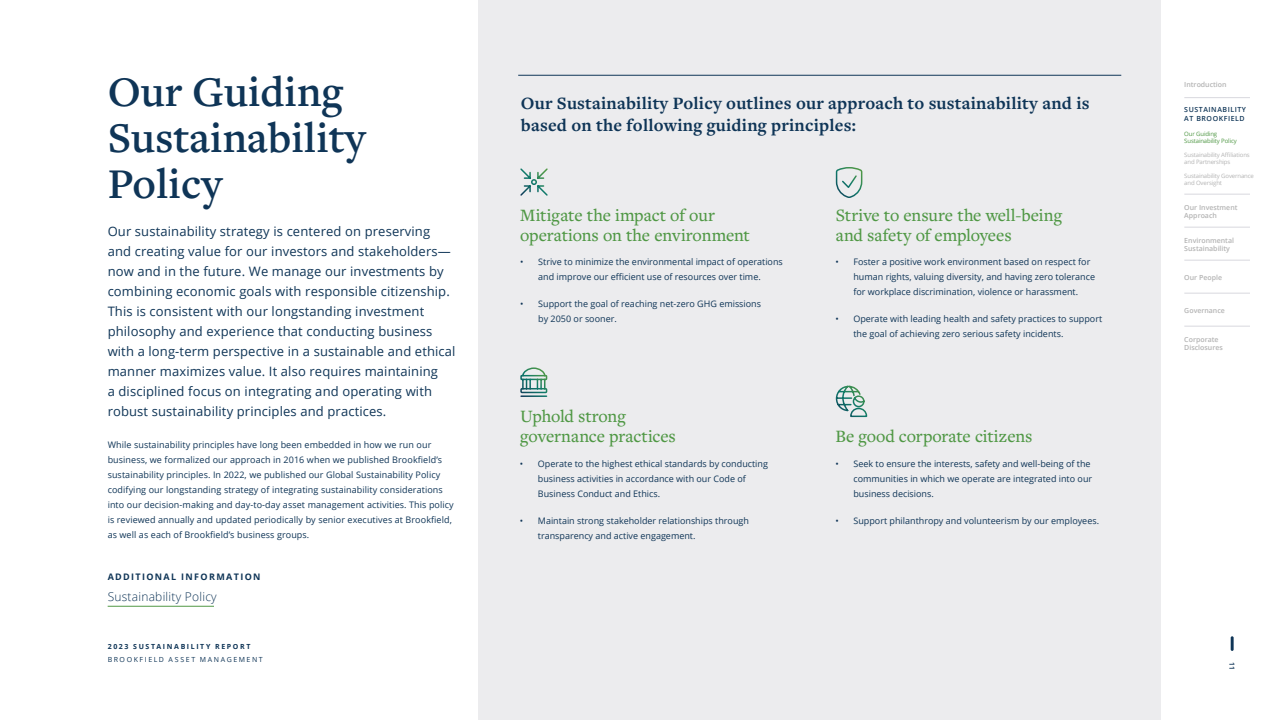
<style>
.page{position:relative;width:1280px;height:720px;background:#fff}
.page>*{position:absolute;margin:0;border:0;box-sizing:border-box;transform-origin:0 0}
.t1{font:600 44px/46px "Freight Text Pro";color:#0f3557}
.t2{font:500 18px/20px "Freight Text Pro";letter-spacing:-.005em;color:#509845}
.t3{font:700 18px/22px "Freight Text Pro";letter-spacing:.01em;color:#0f3557}
.t4{font:13px/20px "Open Sans";letter-spacing:.01em;color:#0f3557}
.t5{font:300 12px "Open Sans";letter-spacing:.02em;color:#0f3557}
.t6{font:9px/15px "Open Sans";color:#0f3557}
.t7{font:700 9px "Open Sans";letter-spacing:.15em;color:#0f3557}
.t8{font:600 7px/8.4px "Open Sans";color:#b3b3b3}
.t9{font:600 7px/8.4px "Open Sans";letter-spacing:.08em;color:#0f3557}
.t10{font:7px "Open Sans";letter-spacing:.225em;color:#0f3557}
.t11{font:700 7px "Open Sans";letter-spacing:.23em;color:#0f3557}
.t12{font:6px/7px "Open Sans";letter-spacing:-.02em;color:#b3b3b3}
.t13{font:6px/7px "Open Sans";letter-spacing:-.02em;color:#509845}
</style>
<div class="page">
<hr style="left:1231px;top:636px;width:3px;height:15px;background:#0f3557">
<div style="left:478px;top:0;width:683px;height:720px;background:#ececee"></div>
<hr style="left:518px;top:75px;width:603px;height:1px;background:#0f3557">
<svg style="left:520px;top:168px;width:28px;height:28px"></svg>
<svg style="left:835px;top:167px;width:28px;height:31px"></svg>
<svg style="left:520px;top:367px;width:28px;height:30px"></svg>
<svg style="left:835px;top:385px;width:33px;height:33px"></svg>
<hr style="left:108px;top:606px;width:106px;height:1px;background:#509845">
<hr style="left:1184px;top:194px;width:66px;height:1px;background:#d8d8de">
<hr style="left:1184px;top:227px;width:66px;height:1px;background:#d8d8de">
<hr style="left:1184px;top:260px;width:66px;height:1px;background:#d8d8de">
<hr style="left:1184px;top:293px;width:66px;height:1px;background:#d8d8de">
<hr style="left:1184px;top:326px;width:66px;height:1px;background:#d8d8de">
<hr style="left:1184px;top:97px;width:66px;height:1px;background:#d8d8de">
<h1 class="t1" style="left:108px;top:67px;width:259px">Our Guiding<br>Sustainability<br>Policy</h1>
<p class="t4" style="left:108px;top:221px;width:349px">Our sustainability strategy is centered on preserving and creating value for our investors and stakeholders— now and in the future. We manage our investments by combining economic goals with responsible citizenship.<br>This is consistent with our longstanding investment philosophy and experience that conducting business with a long-term perspective in a sustainable and ethical manner maximizes value. It also requires maintaining<br>a disciplined focus on integrating and operating with robust sustainability principles and practices.</p>
<p class="t6" style="left:108px;top:437px;width:348px">While sustainability principles have long been embedded in how we run our business, we formalized our approach in 2016 when we published Brookfield’s sustainability principles. In 2022, we published our Global Sustainability Policy codifying our longstanding strategy of integrating sustainability considerations into our decision-making and day-to-day asset management activities. This policy is reviewed annually and updated periodically by senior executives at Brookfield, as well as each of Brookfield’s business groups.</p>
<p class="t7" style="left:108px;top:570px;width:154px">ADDITIONAL INFORMATION</p>
<h3 class="t5" style="left:108px;top:589px;width:111px">Sustainability Policy</h3>
<p class="t11" style="left:108px;top:642px;width:144px">2023 SUSTAINABILITY REPORT</p>
<p class="t10" style="left:108px;top:655px;width:157px">BROOKFIELD ASSET MANAGEMENT</p>
<h2 class="t3" style="left:521px;top:92px;width:570px">Our Sustainability Policy outlines our approach to sustainability and is based on the following guiding principles:</h2>
<h2 class="t2" style="left:520px;top:204px;width:231px">Mitigate the impact of our operations on the environment</h2>
<p class="t6" style="left:520px;top:254px;width:264px;text-align:center">• Strive to minimize the environmental impact of operations and improve our efficient use of resources over time.</p>
<p class="t6" style="left:538px;top:296px;width:224px;text-indent:-18px">• Support the goal of reaching net-zero GHG emissions by 2050 or sooner.</p>
<h2 class="t2" style="left:520px;top:405px;width:157px">Uphold strong governance practices</h2>
<p class="t6" style="left:538px;top:456px;width:232px;text-indent:-18px">• Operate to the highest ethical standards by conducting business activities in accordance with our Code of<br>Business Conduct and Ethics.</p>
<p class="t6" style="left:538px;top:513px;width:213px;text-indent:-18px">• Maintain strong stakeholder relationships through transparency and active engagement.</p>
<h2 class="t2" style="left:836px;top:204px;width:228px">Strive to ensure the well-being and safety of employees</h2>
<p class="t6" style="left:853px;top:254px;width:243px;text-indent:-18px">• Foster a positive work environment based on respect for human rights, valuing diversity, and having zero tolerance for workplace discrimination, violence or harassment.</p>
<p class="t6" style="left:853px;top:311px;width:250px;text-indent:-18px">• Operate with leading health and safety practices to support the goal of achieving zero serious safety incidents.</p>
<h2 class="t2" style="left:835px;top:425px;width:199px">Be good corporate citizens</h2>
<p class="t6" style="left:853px;top:456px;width:240px;text-indent:-18px">• Seek to ensure the interests, safety and well-being of the communities in which we operate are integrated into our business decisions.</p>
<p class="t6" style="left:835px;top:513px;width:265px">• Support philanthropy and volunteerism by our employees.</p>
<p class="t8" style="left:1184px;top:80px;width:44px">Introduction</p>
<p class="t9" style="left:1184px;top:105px;width:63px">SUSTAINABILITY<br>AT BROOKFIELD</p>
<p class="t13" style="left:1184px;top:130px;width:54px">Our Guiding<br>Sustainability Policy</p>
<p class="t12" style="left:1184px;top:151px;width:67px">Sustainability Affiliations and Partnerships</p>
<p class="t12" style="left:1184px;top:172px;width:71px">Sustainability Governance and Oversight</p>
<p class="t8" style="left:1184px;top:203px;width:55px">Our Investment<br>Approach</p>
<p class="t8" style="left:1184px;top:236px;width:51px">Environmental<br>Sustainability</p>
<p class="t8" style="left:1184px;top:273px;width:39px">Our People</p>
<p class="t8" style="left:1184px;top:306px;width:42px">Governance</p>
<p class="t8" style="left:1184px;top:335px;width:40px">Corporate<br>Disclosures</p>
<p class="t9" style="left:1236px;top:662px;width:10px;rotate:90deg">11</p>
</div>
